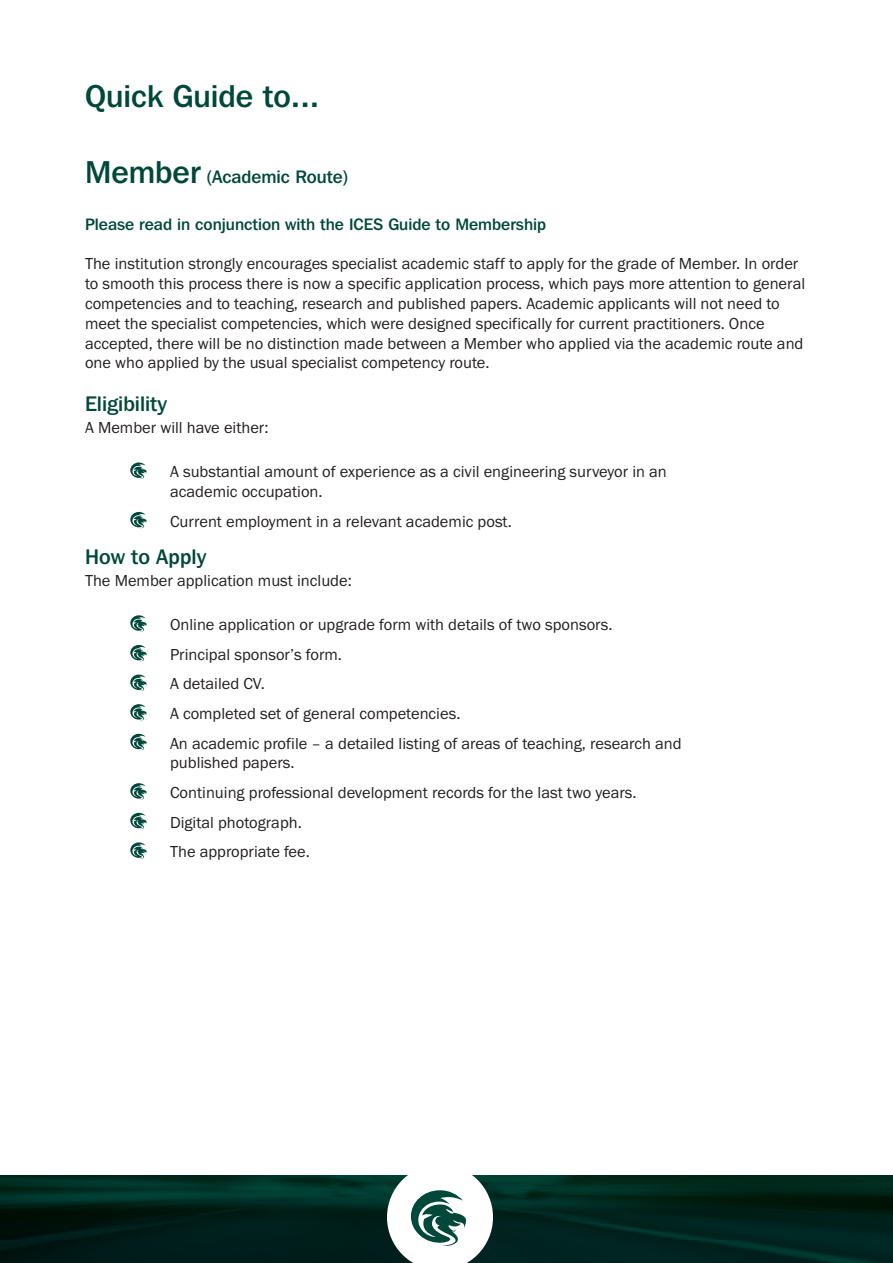
<style>
.page{position:relative;width:893px;height:1263px;background:#fff}
.page>*{position:absolute;margin:0;border:0;box-sizing:border-box;transform-origin:0 0}
.t1{font:500 31.5px "Franklin Gothic IT Cby BT";color:#004839}
.t2{font:500 21px "Franklin Gothic IT Cby BT";color:#004839}
.t3{font:500 18px "Franklin Gothic IT Cby BT";color:#004839}
.t4{font:16.5px/29.5px "Franklin Gothic";color:#231f20}
.t5{font:500 16.5px "Franklin Gothic IT Cby BT";color:#004839}
.s1{font-size:31.5px}
</style>
<div class="page">
<svg style="left:130px;top:734px;width:17px;height:16px"></svg>
<svg style="left:130px;top:842px;width:17px;height:17px"></svg>
<svg style="left:130px;top:512px;width:17px;height:16px"></svg>
<svg style="left:130px;top:813px;width:17px;height:16px"></svg>
<svg style="left:130px;top:783px;width:17px;height:17px"></svg>
<svg style="left:130px;top:704px;width:17px;height:16px"></svg>
<svg style="left:130px;top:674px;width:17px;height:17px"></svg>
<svg style="left:130px;top:645px;width:17px;height:16px"></svg>
<svg style="left:130px;top:615px;width:17px;height:17px"></svg>
<svg style="left:130px;top:462px;width:17px;height:17px"></svg>
<svg style="left:869px;top:1175px;width:24px;height:88px;background:#00221a"></svg>
<img style="left:0;top:1175px;width:869px;height:88px">
<svg style="left:387px;top:1175px;width:106px;height:88px"></svg>
<h1 class="t1" style="left:85px;top:85px;width:236px">Quick Guide to...</h1>
<p class="t3" style="left:85px;top:170px;width:265px"><span class="s1">Member</span> (Academic Route)</p>
<p class="t5" style="left:85px;top:218px;width:463px">Please read in conjunction with the ICES Guide to Membership</p>
<p class="t4" style="left:85px;top:254px;width:722px;line-height:19.8px">The institution strongly encourages specialist academic staff to apply for the grade of Member. In order to smooth this process there is now a specific application process, which pays more attention to general competencies and to teaching, research and published papers. Academic applicants will not need to meet the specialist competencies, which were designed specifically for current practitioners. Once accepted, there will be no distinction made between a Member who applied via the academic route and one who applied by the usual specialist competency route.</p>
<p class="t2" style="left:85px;top:396px;width:83px">Eligibility</p>
<p class="t4" style="left:85px;top:413px;width:185px">A Member will have either:</p>
<p class="t4" style="left:170px;top:462px;width:498px;line-height:19.8px">A substantial amount of experience as a civil engineering surveyor in an academic occupation.</p>
<p class="t4" style="left:170px;top:506px;width:343px">Current employment in a relevant academic post.</p>
<p class="t2" style="left:85px;top:549px;width:123px">How to Apply</p>
<p class="t4" style="left:85px;top:566px;width:268px">The Member application must include:</p>
<p class="t4" style="left:170px;top:610px;width:513px">Online application or upgrade form with details of two sponsors.<br>Principal sponsor’s form.<br>A detailed CV.<br>A completed set of general competencies.<br>An academic profile – a detailed listing of areas of teaching, research and</p>
<p class="t4" style="left:170px;top:748px;width:468px">published papers.<br>Continuing professional development records for the last two years.<br>Digital photograph.<br>The appropriate fee.</p>
</div>
